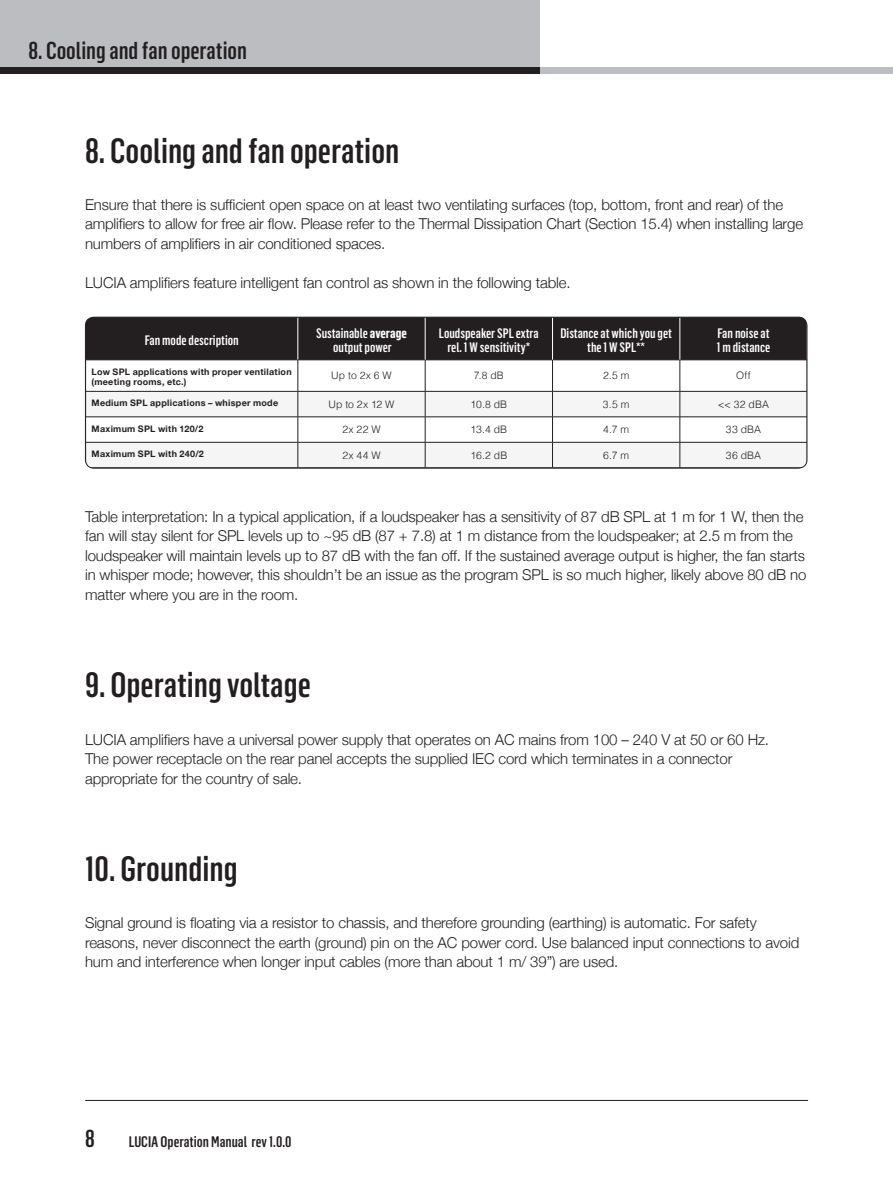
<style>
.page{position:relative;width:893px;height:1191px;background:#fff}
.page>*{position:absolute;margin:0;border:0;box-sizing:border-box;transform-origin:0 0}
.t1{font:500 34.5px "Flama Condensed";color:#231f20}
.t2{font:500 24px "Flama Condensed";color:#231f20}
.t3{font:300 15px/19.5px "Helvetica Neue";letter-spacing:-.01em;color:#231f20}
.t4{font:500 15px "Flama Condensed";color:#231f20}
.t5{font:500 13.5px/13.5px "Flama Condensed";color:#fff;text-align:center}
.t6{font:300 10.35px "Helvetica";letter-spacing:.015em;color:#231f20}
.t7{font:700 9px/10.8px "Helvetica Neue";letter-spacing:.03em;color:#231f20}
.s1{font-weight:700}
</style>
<div class="page">
<div style="left:0;top:0;width:540px;height:70px;background:#bcbdc0"></div>
<div style="left:0;top:67px;width:540px;height:6px;background:#231f20"></div>
<hr style="left:85px;top:1100px;width:723px;height:1px;background:#231f20">
<div style="left:540px;top:67px;width:353px;height:6px;background:#bcbdc0"></div>
<div style="left:86px;top:318px;width:721px;height:41px;background:#231f20"></div>
<svg style="left:86px;top:392px;width:721px;height:75px;fill:#f5f5f6"></svg>
<hr style="left:298px;top:360px;width:1px;height:31px;background:#231f20">
<hr style="left:425px;top:360px;width:1px;height:31px;background:#231f20">
<hr style="left:552px;top:360px;width:1px;height:31px;background:#231f20">
<hr style="left:680px;top:360px;width:1px;height:31px;background:#231f20">
<hr style="left:807px;top:360px;width:1px;height:31px;background:#231f20">
<svg style="left:298px;top:392px;width:1px;height:74px"></svg>
<svg style="left:425px;top:392px;width:1px;height:74px"></svg>
<svg style="left:552px;top:392px;width:1px;height:74px"></svg>
<svg style="left:680px;top:392px;width:1px;height:74px"></svg>
<svg style="left:807px;top:391px;width:1px;height:72px"></svg>
<hr style="left:85px;top:467px;width:213px;height:1px;background:#231f20">
<hr style="left:680px;top:467px;width:127px;height:1px;background:#231f20">
<hr style="left:85px;top:317px;width:213px;height:1px;background:#231f20">
<hr style="left:85px;top:317px;width:1px;height:43px;background:#231f20">
<hr style="left:85px;top:359px;width:213px;height:1px;background:#231f20">
<hr style="left:85px;top:391px;width:213px;height:1px;background:#231f20">
<hr style="left:85px;top:416px;width:213px;height:1px;background:#231f20">
<hr style="left:85px;top:442px;width:213px;height:1px;background:#231f20">
<hr style="left:680px;top:317px;width:127px;height:1px;background:#231f20">
<hr style="left:298px;top:317px;width:1px;height:43px;background:#fff">
<hr style="left:298px;top:359px;width:127px;height:1px;background:#231f20">
<hr style="left:425px;top:359px;width:127px;height:1px;background:#231f20">
<hr style="left:552px;top:359px;width:128px;height:1px;background:#231f20">
<hr style="left:680px;top:359px;width:127px;height:1px;background:#231f20">
<hr style="left:298px;top:391px;width:127px;height:1px;background:#231f20">
<hr style="left:425px;top:391px;width:127px;height:1px;background:#231f20">
<hr style="left:552px;top:391px;width:128px;height:1px;background:#231f20">
<hr style="left:680px;top:391px;width:127px;height:1px;background:#231f20">
<hr style="left:298px;top:416px;width:127px;height:1px;background:#231f20">
<hr style="left:425px;top:416px;width:127px;height:1px;background:#231f20">
<hr style="left:552px;top:416px;width:128px;height:1px;background:#231f20">
<hr style="left:680px;top:416px;width:127px;height:1px;background:#231f20">
<hr style="left:298px;top:442px;width:127px;height:1px;background:#231f20">
<hr style="left:425px;top:442px;width:127px;height:1px;background:#231f20">
<hr style="left:552px;top:442px;width:128px;height:1px;background:#231f20">
<hr style="left:680px;top:442px;width:127px;height:1px;background:#231f20">
<hr style="left:425px;top:317px;width:1px;height:43px;background:#fff">
<hr style="left:552px;top:317px;width:1px;height:43px;background:#fff">
<hr style="left:680px;top:317px;width:1px;height:43px;background:#fff">
<div style="left:85px;top:317px;width:722px;height:151px;border:1px solid #231f20;border-radius:9px"></div>
<h2 class="t2" style="left:28px;top:36px;width:220px">8. Cooling and fan operation</h2>
<h1 class="t1" style="left:85px;top:128px;width:316px">8. Cooling and fan operation</h1>
<p class="t3" style="left:85px;top:194px;width:720px">Ensure that there is sufficient open space on at least two ventilating surfaces (top, bottom, front and rear) of the amplifiers to allow for free air flow. Please refer to the Thermal Dissipation Chart (Section 15.4) when installing large numbers of amplifiers in air conditioned spaces.</p>
<p class="t3" style="left:85px;top:272px;width:487px">LUCIA amplifiers feature intelligent fan control as shown in the following table.</p>
<p class="t5" style="left:145px;top:333px;width:95px">Fan mode description</p>
<p class="t5" style="left:316px;top:326px;width:92px">Sustainable <span class="s1">average </span>output power</p>
<p class="t5" style="left:439px;top:326px;width:101px">Loudspeaker SPL extra rel. 1 W sensitivity*</p>
<p class="t5" style="left:560px;top:326px;width:113px">Distance at which you get the 1 W SPL**</p>
<p class="t5" style="left:717px;top:326px;width:55px;text-align:left">Fan noise at<br>1 m distance</p>
<p class="t7" style="left:92px;top:366px;width:202px">Low SPL applications with proper ventilation (meeting rooms, etc.)</p>
<p class="t6" style="left:331px;top:369px;width:62px">Up to 2x 6 W</p>
<p class="t6" style="left:474px;top:369px;width:32px">7.8 dB</p>
<p class="t6" style="left:603px;top:369px;width:28px">2.5 m</p>
<p class="t6" style="left:736px;top:369px;width:16px">Off</p>
<p class="t7" style="left:92px;top:397px;width:188px">Medium SPL applications – whisper mode</p>
<p class="t6" style="left:329px;top:398px;width:67px">Up to 2x 12 W</p>
<p class="t6" style="left:470px;top:398px;width:38px">10.8 dB</p>
<p class="t6" style="left:603px;top:398px;width:28px">3.5 m</p>
<p class="t6" style="left:718px;top:398px;width:53px">&lt;&lt; 32 dBA</p>
<p class="t7" style="left:92px;top:423px;width:113px">Maximum SPL with 120/2</p>
<p class="t6" style="left:342px;top:423px;width:40px">2x 22 W</p>
<p class="t6" style="left:471px;top:423px;width:38px">13.4 dB</p>
<p class="t6" style="left:603px;top:423px;width:27px">4.7 m</p>
<p class="t6" style="left:726px;top:423px;width:37px">33 dBA</p>
<p class="t7" style="left:92px;top:448px;width:114px">Maximum SPL with 240/2</p>
<p class="t6" style="left:342px;top:448px;width:40px">2x 44 W</p>
<p class="t6" style="left:470px;top:448px;width:38px">16.2 dB</p>
<p class="t6" style="left:603px;top:448px;width:27px">6.7 m</p>
<p class="t6" style="left:726px;top:448px;width:37px">36 dBA</p>
<p class="t3" style="left:85px;top:506px;width:723px">Table interpretation: In a typical application, if a loudspeaker has a sensitivity of 87 dB SPL at 1 m for 1 W, then the fan will stay silent for SPL levels up to ~95 dB (87 + 7.8) at 1 m distance from the loudspeaker; at 2.5 m from the loudspeaker will maintain levels up to 87 dB with the fan off. If the sustained average output is higher, the fan starts in whisper mode; however, this shouldn’t be an issue as the program SPL is so much higher, likely above 80 dB no matter where you are in the room.</p>
<h1 class="t1" style="left:85px;top:663px;width:227px">9. Operating voltage</h1>
<p class="t3" style="left:85px;top:729px;width:685px">LUCIA amplifiers have a universal power supply that operates on AC mains from 100 – 240 V at 50 or 60 Hz.<br>The power receptacle on the rear panel accepts the supplied IEC cord which terminates in a connector appropriate for the country of sale.</p>
<h1 class="t1" style="left:85px;top:847px;width:154px">10. Grounding</h1>
<p class="t3" style="left:85px;top:912px;width:716px">Signal ground is floating via a resistor to chassis, and therefore grounding (earthing) is automatic. For safety reasons, never disconnect the earth (ground) pin on the AC power cord. Use balanced input connections to avoid hum and interference when longer input cables (more than about 1 m/ 39”) are used.</p>
<h2 class="t2" style="left:85px;top:1123px;width:11px">8</h2>
<p class="t4" style="left:129px;top:1131px;width:164px">LUCIA Operation Manual rev 1.0.0</p>
</div>
